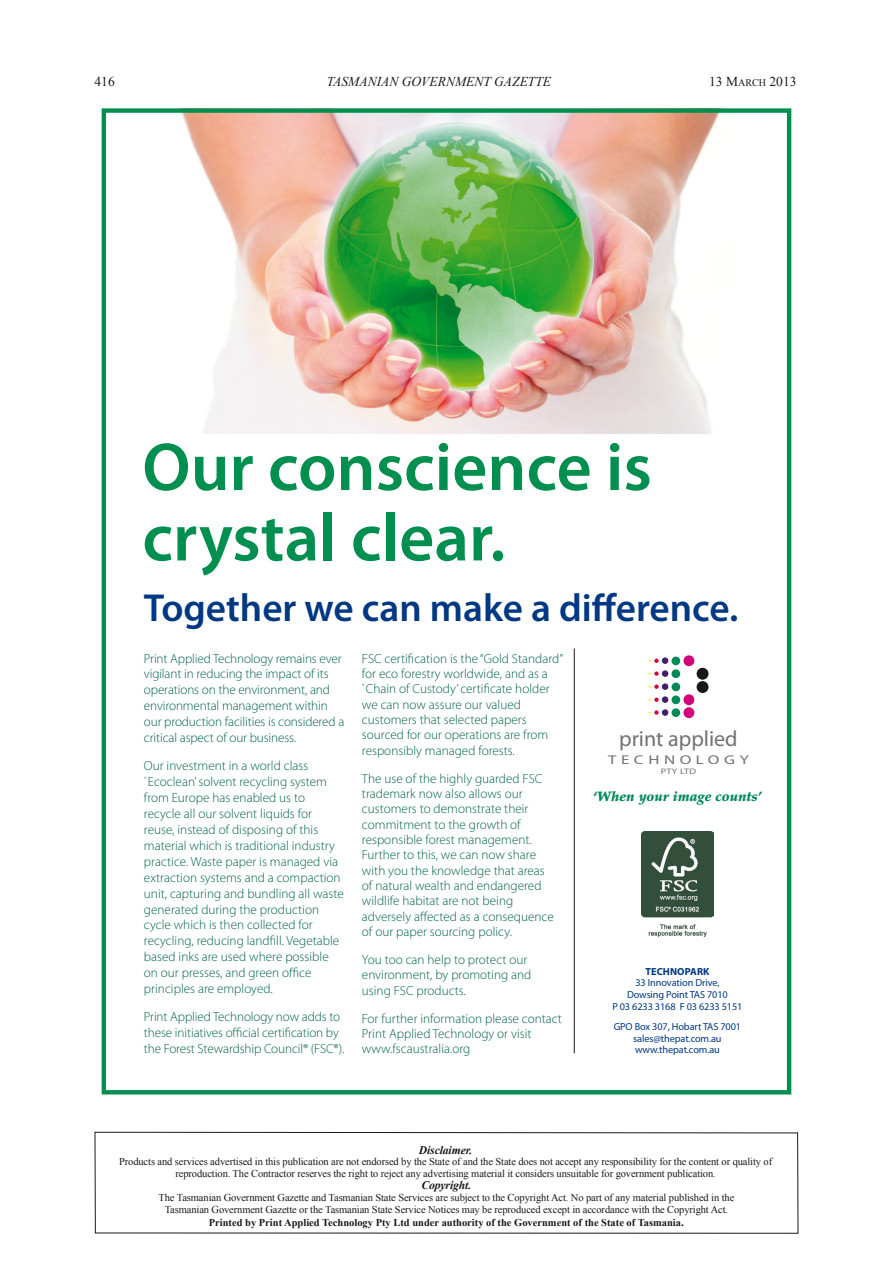
<style>
.page{position:relative;width:893px;height:1263px;background:#fff}
.page>*{position:absolute;margin:0;border:0;box-sizing:border-box;transform-origin:0 0}
.t1{font:600 68.25px/70.3px "Myriad Pro";color:#008f4f}
.t2{font:600 39.15px "Myriad Pro";color:#003883}
.t3{font:22.05px "Myriad Pro";color:#707173}
.t4{font:italic 13.5px "Times New Roman";color:#1a171c}
.t5{font:italic 900 13.5px "Palatino";color:#008a57}
.t6{font:13.5px "Times New Roman";color:#1a171c}
.t7{font:13.5px "Times New Roman";color:#1a171c}
.t8{font:300 13.2px/15.9px "Myriad Pro";color:#00624b}
.t9{font:12.75px "Myriad Pro";letter-spacing:.27em;color:#707173;scale:1.33 1}
.t10{font:italic 700 11.7px "Times New Roman";letter-spacing:-.01em;color:#1a171c}
.t11{font:10.5px/12.3px "Times New Roman";letter-spacing:-.01em;color:#1a171c;text-align:center}
.t12{font:10.2px/11.7px "Myriad Pro";letter-spacing:-.01em;color:#003883;text-align:center}
.t13{font:700 10.2px "Myriad Pro";letter-spacing:.01em;color:#003883}
.t14{font:8.1px "Myriad Pro";letter-spacing:.02em;color:#707173;scale:1.27 1}
.t15{font:italic 700 3px "Times New Roman";color:#1a171c}
.s1{font-size:10.2px}
.s2{font-weight:700}
.s3{font-weight:700;font-size:11.7px}
</style>
<div class="page">
<img style="left:181px;top:113px;width:539px;height:320px">
<svg style="left:649px;top:659px;width:10px;height:4px"></svg>
<div style="left:662px;top:657px;width:6px;height:7px;background:#431e6e;border-radius:50%"></div>
<div style="left:671px;top:657px;width:9px;height:8px;background:#008a57;border-radius:50%"></div>
<div style="left:683px;top:655px;width:11px;height:11px;background:#d3007a;border-radius:50%"></div>
<svg style="left:649px;top:671px;width:10px;height:5px"></svg>
<div style="left:662px;top:670px;width:6px;height:7px;background:#431e6e;border-radius:50%"></div>
<div style="left:671px;top:669px;width:9px;height:9px;background:#008a57;border-radius:50%"></div>
<div style="left:697px;top:668px;width:11px;height:12px;background:#1a171c;border-radius:50%"></div>
<div style="left:697px;top:681px;width:11px;height:12px;background:#1a171c;border-radius:50%"></div>
<svg style="left:649px;top:684px;width:10px;height:5px"></svg>
<div style="left:662px;top:683px;width:6px;height:7px;background:#431e6e;border-radius:50%"></div>
<div style="left:671px;top:683px;width:9px;height:8px;background:#008a57;border-radius:50%"></div>
<svg style="left:649px;top:697px;width:10px;height:5px"></svg>
<div style="left:662px;top:696px;width:6px;height:7px;background:#431e6e;border-radius:50%"></div>
<div style="left:671px;top:695px;width:9px;height:9px;background:#008a57;border-radius:50%"></div>
<div style="left:683px;top:694px;width:11px;height:11px;background:#d3007a;border-radius:50%"></div>
<svg style="left:649px;top:710px;width:10px;height:5px"></svg>
<div style="left:662px;top:709px;width:6px;height:7px;background:#431e6e;border-radius:50%"></div>
<div style="left:671px;top:708px;width:9px;height:9px;background:#008a57;border-radius:50%"></div>
<div style="left:683px;top:707px;width:11px;height:11px;background:#d3007a;border-radius:50%"></div>
<div style="left:102px;top:108px;width:689px;height:986px;border:4px solid #008f4f"></div>
<hr style="left:574px;top:648px;width:1px;height:405px;background:#1a171c">
<img style="left:641px;top:832px;width:73px;height:106px">
<svg style="left:94px;top:1131px;width:705px;height:103px"></svg>
<p class="t7" style="left:94px;top:73px;width:22px">416</p>
<p class="t4" style="left:327px;top:73px;width:226px">TASMANIAN GOVERNMENT GAZETTE</p>
<p class="t6" style="left:709px;top:73px;width:89px">13 M<span class="s1">ARCH</span> 2013</p>
<h1 class="t1" style="left:142px;top:430px;width:511px">Our conscience is crystal clear.</h1>
<h2 class="t2" style="left:144px;top:583px;width:596px">Together we can make a difference.</h2>
<p class="t8" style="left:144px;top:650px;width:202px">Print Applied Technology remains ever vigilant in reducing the impact of its operations on the environment, and environmental management within our production facilities is considered a critical aspect of our business.</p>
<p class="t8" style="left:144px;top:758px;width:201px">Our investment in a world class `Ecoclean’ solvent recycling system from Europe has enabled us to recycle all our solvent liquids for reuse, instead of disposing of this material which is traditional industry practice. Waste paper is managed via extraction systems and a compaction unit, capturing and bundling all waste generated during the production cycle which is then collected for recycling, reducing landfill. Vegetable based inks are used where possible on our presses, and green office principles are employed.</p>
<p class="t8" style="left:144px;top:1009px;width:202px">Print Applied Technology now adds to these initiatives official certification by the Forest Stewardship Council® (FSC®).</p>
<p class="t8" style="left:362px;top:650px;width:203px;line-height:15.3px">FSC certification is the “Gold Standard” for eco forestry worldwide, and as a `Chain of Custody’ certificate holder we can now assure our valued customers that selected papers sourced for our operations are from responsibly managed forests.</p>
<p class="t8" style="left:362px;top:770px;width:193px;line-height:15.3px">The use of the highly guarded FSC trademark now also allows our customers to demonstrate their commitment to the growth of responsible forest management.<br>Further to this, we can now share with you the knowledge that areas of natural wealth and endangered wildlife habitat are not being adversely affected as a consequence of our paper sourcing policy.</p>
<p class="t8" style="left:362px;top:952px;width:171px;line-height:15.3px">You too can help to protect our environment, by promoting and using FSC products.</p>
<p class="t8" style="left:362px;top:1010px;width:202px;line-height:15.3px">For further information please contact<br>Print Applied Technology or visit www.fscaustralia.org</p>
<h3 class="t3" style="left:619px;top:724px;width:120px">print applied</h3>
<p class="t9" style="left:608px;top:752px;width:107px">TECHNOLOGY</p>
<p class="t14" style="left:661px;top:766px;width:29px">PTY LTD</p>
<p class="t5" style="left:593px;top:788px;width:170px">‘When your image counts’</p>
<p class="t13" style="left:645px;top:964px;width:66px">TECHNOPARK</p>
<p class="t12" style="left:612px;top:977px;width:132px">33 Innovation Drive,<br>Dowsing Point TAS 7010<br>P 03 6233 3168 F 03 6233 5151</p>
<p class="t12" style="left:614px;top:1020px;width:129px">GPO Box 307, Hobart TAS 7001 sales@thepat.com.au www.thepat.com.au</p>
<p class="t15" style="left:445px;top:1138px;width:2px">.</p>
<p class="t10" style="left:419px;top:1141px;width:55px">Disclaimer.</p>
<p class="t11" style="left:119px;top:1156px;width:655px">Products and services advertised in this publication are not endorsed by the State of and the State does not accept any responsibility for the content or quality of reproduction. The Contractor reserves the right to reject any advertising material it considers unsuitable for government publication.</p>
<p class="t10" style="left:421px;top:1177px;width:51px">Copyright.</p>
<p class="t11" style="left:159px;top:1191px;width:577px">The Tasmanian Government Gazette and Tasmanian State Services are subject to the Copyright Act. No part of any material published in the<br>Tasmanian Government Gazette or the Tasmanian State Service Notices may be reproduced except in accordance with the Copyright Act.<br><span class="s2">Printed by Print Applied Technology Pty Ltd under authority of the Government of the State of Tasmania</span><span class="s3">.</span></p>
</div>
